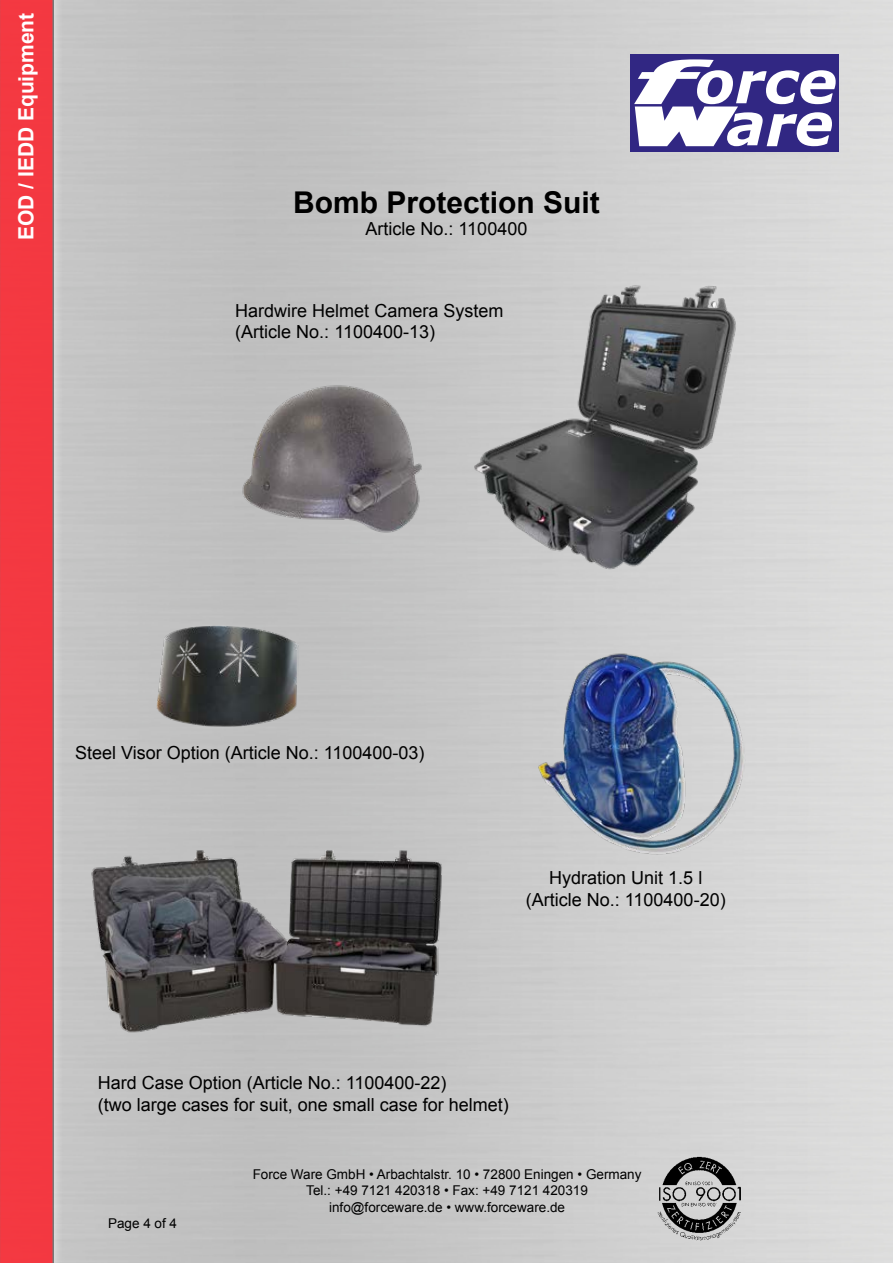
<style>
.page{position:relative;width:893px;height:1263px;background:#fff}
.page>*{position:absolute;margin:0;border:0;box-sizing:border-box;transform-origin:0 0}
.t1{font:700 30px "Arial";color:#000}
.t2{font:700 21px "Arial";color:#fffeff}
.t3{font:18px/21.6px "Arial";color:#000}
.t4{font:13.5px/16.2px "Arial";color:#000;text-align:center}
</style>
<div class="page">
<img style="left:63px;top:0;width:830px;height:1263px">
<div style="left:631px;top:54px;width:208px;height:98px;background:#312783"></div>
<svg style="left:634px;top:59px;width:202px;height:87px"></svg>
<img style="left:654px;top:1153px;width:90px;height:89px">
<div style="left:0;top:0;width:63px;height:1263px;background:#cfcfcf"></div>
<div style="left:0;top:0;width:54px;height:1263px;background:#f43841"></div>
<img style="left:87px;top:834px;width:360px;height:204px">
<img style="left:156px;top:625px;width:143px;height:103px">
<img style="left:485px;top:645px;width:324px;height:216px">
<img style="left:235px;top:364px;width:192px;height:187px">
<img style="left:473px;top:282px;width:294px;height:293px">
<p class="t2" style="left:12px;top:240px;width:229px;rotate:-90deg">EOD / IEDD Equipment</p>
<h1 class="t1" style="left:293px;top:183px;width:308px">Bomb Protection Suit</h1>
<p class="t3" style="left:366px;top:218px;width:163px">Article No.: 1100400</p>
<p class="t3" style="left:235px;top:300px;width:270px">Hardwire Helmet Camera System (Article No.: 1100400-13)</p>
<p class="t3" style="left:75px;top:742px;width:351px">Steel Visor Option (Article No.: 1100400-03)</p>
<p class="t3" style="left:526px;top:867px;width:201px;text-align:center">Hydration Unit 1.5 l (Article No.: 1100400-20)</p>
<p class="t3" style="left:98px;top:1072px;width:413px">Hard Case Option (Article No.: 1100400-22)<br>(two large cases for suit, one small case for helmet)</p>
<p class="t4" style="left:108px;top:1215px;width:71px">Page 4 of 4</p>
<p class="t4" style="left:253px;top:1166px;width:390px">Force Ware GmbH • Arbachtalstr. 10 • 72800 Eningen • Germany<br>Tel.: +49 7121 420318 • Fax: +49 7121 420319 info@forceware.de • www.forceware.de</p>
</div>
